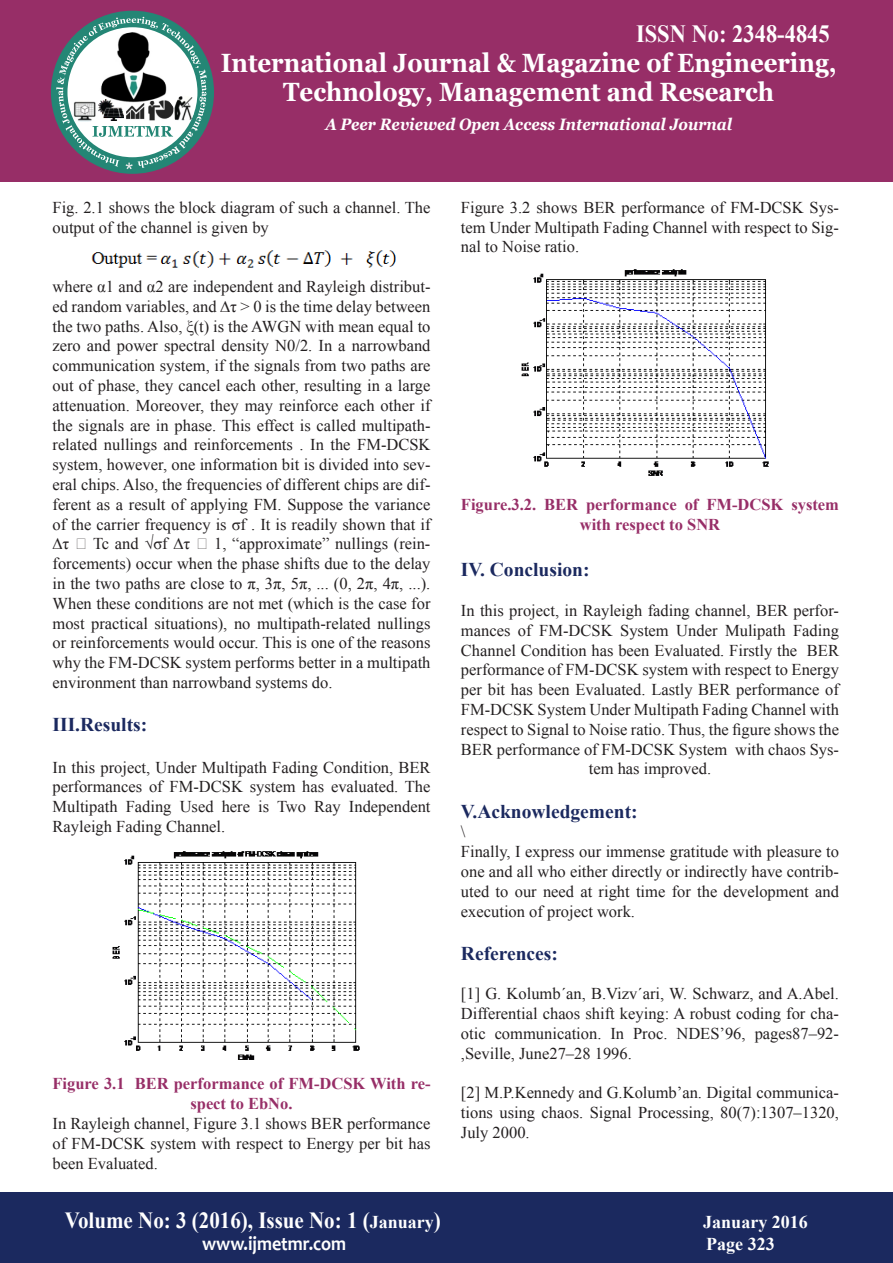
<style>
.page{position:relative;width:893px;height:1263px;background:#fff}
.page>*{position:absolute;margin:0;border:0;box-sizing:border-box;transform-origin:0 0}
.t1{font:700 26.4px/28.8px "Georgia";color:#fff;text-align:center;scale:.91 1}
.t2{font:700 24.75px "Times New Roman";color:#fff;scale:.91 1}
.t3{font:700 23.1px "Times New Roman";color:#fff;scale:.91 1}
.t4{font:700 19.8px "Candara";color:#fff;scale:.91 1}
.t5{font:700 19.5px "Times New Roman";color:#1b295f}
.t6{font:700 18px "Times New Roman";color:#fff}
.t7{font:16.5px/19.8px "Times New Roman";color:#231f20;text-align:justify}
.t8{font:700 16.5px/19.8px "Times New Roman";color:#972e67;text-align:center}
.t9{font:italic 700 16.5px "Georgia";color:#fff;scale:.91 1}
.s1{font-size:18px}
</style>
<div class="page">
<div style="left:0;top:0;width:893px;height:182px;background:#972e67"></div>
<div style="left:51px;top:11px;width:163px;height:163px;background:#248675;border-radius:50%"></div>
<svg style="left:56px;top:17px;width:151px;height:152px"></svg>
<img style="left:146px;top:99px;width:28px;height:23px">
<img style="left:174px;top:96px;width:21px;height:25px">
<img style="left:99px;top:31px;width:72px;height:74px">
<img style="left:72px;top:101px;width:25px;height:21px">
<img style="left:99px;top:99px;width:25px;height:21px">
<div style="left:0;top:1192px;width:893px;height:71px;background:#1b295f"></div>
<img style="left:91px;top:250px;width:305px;height:18px">
<img style="left:112px;top:851px;width:248px;height:209px">
<img style="left:521px;top:269px;width:248px;height:207px">
<h2 class="t2" style="left:636px;top:16px;width:214px">ISSN No: 2348-4845</h2>
<h1 class="t1" style="left:221px;top:49px;width:678px">International Journal &amp; Magazine of Engineering,<br>Technology, Management and Research</h1>
<p class="t9" style="left:325px;top:113px;width:448px">A Peer Reviewed Open Access International Journal</p>
<p class="t7" style="left:53px;top:197px;width:379px">Fig. 2.1 shows the block diagram of such a channel. The output of the channel is given by</p>
<p class="t7" style="left:53px;top:276px;width:380px">where α1 and α2 are independent and Rayleigh distribut&shy;ed random variables, and ∆τ &gt; 0 is the time delay between the two paths. Also, ξ(t) is the AWGN with mean equal to zero and power spectral density N0/2. In a narrowband communication system, if the signals from two paths are out of phase, they cancel each other, resulting in a large attenuation. Moreover, they may reinforce each other if the signals are in phase. This effect is called multipath&shy;related nullings and reinforcements . In the FM-DCSK system, however, one information bit is divided into sev&shy;eral chips. Also, the frequencies of different chips are dif&shy;ferent as a result of applying FM. Suppose the variance of the carrier frequency is σf . It is readily shown that if ∆τ ≪ Tc and √σf ∆τ ≪ 1, “approximate” nullings (rein&shy;forcements) occur when the phase shifts due to the delay in the two paths are close to π, 3π, 5π, ... (0, 2π, 4π, ...).<br>When these conditions are not met (which is the case for most practical situations), no multipath-related nullings or reinforcements would occur. This is one of the reasons why the FM-DCSK system performs better in a multipath environment than narrowband systems do.</p>
<p class="t5" style="left:52px;top:711px;width:96px">III.Results:</p>
<p class="t7" style="left:52px;top:757px;width:380px">In this project, Under Multipath Fading Condition, BER performances of FM-DCSK system has evaluated. The Multipath Fading Used here is Two Ray Independent Rayleigh Fading Channel.</p>
<p class="t8" style="left:52px;top:1073px;width:379px">Figure 3.1 BER performance of FM-DCSK With re&shy;spect to EbNo.</p>
<p class="t7" style="left:52px;top:1113px;width:379px">In Rayleigh channel, Figure 3.1 shows BER performance of FM-DCSK system with respect to Energy per bit has been Evaluated.</p>
<p class="t7" style="left:461px;top:197px;width:379px">Figure 3.2 shows BER performance of FM-DCSK Sys&shy;tem Under Multipath Fading Channel with respect to Sig&shy;nal to Noise ratio.</p>
<p class="t8" style="left:461px;top:494px;width:380px">Figure.3.2. BER performance of FM-DCSK system with respect to SNR</p>
<p class="t5" style="left:461px;top:556px;width:130px">IV. Conclusion:</p>
<p class="t7" style="left:461px;top:600px;width:380px;text-align:center">In this project, in Rayleigh fading channel, BER perfor&shy;mances of FM-DCSK System Under Mulipath Fading Channel Condition has been Evaluated. Firstly the BER performance of FM-DCSK system with respect to Energy per bit has been Evaluated. Lastly BER performance of FM-DCSK System Under Multipath Fading Channel with respect to Signal to Noise ratio. Thus, the figure shows the BER performance of FM-DCSK System with chaos Sys&shy;tem has improved.</p>
<p class="t5" style="left:461px;top:798px;width:178px">V.Acknowledgement:</p>
<p class="t7" style="left:461px;top:822px;width:380px;text-align:left">\<br>Finally, I express our immense gratitude with pleasure to one and all who either directly or indirectly have contrib&shy;uted to our need at right time for the development and execution of project work.</p>
<p class="t5" style="left:461px;top:940px;width:99px">References:</p>
<p class="t7" style="left:461px;top:984px;width:380px">[1] G. Kolumb´an, B.Vizv´ari, W. Schwarz, and A.Abel.<br>Differential chaos shift keying: A robust coding for cha&shy;otic communication. In Proc. NDES’96, pages87–92- ,Seville, June27–28 1996.</p>
<p class="t7" style="left:461px;top:1083px;width:379px">[2] M.P.Kennedy and G.Kolumb’an. Digital communica&shy;tions using chaos. Signal Processing, 80(7):1307–1320, July 2000.</p>
<h3 class="t3" style="left:65px;top:1204px;width:415px">Volume No: 3 (2016), Issue No: 1 (<span class="s1">January</span>)</h3>
<p class="t6" style="left:703px;top:1210px;width:106px">January 2016</p>
<p class="t4" style="left:202px;top:1231px;width:160px">www.ijmetmr.com</p>
<p class="t6" style="left:706px;top:1231px;width:70px">Page 323</p>
</div>
